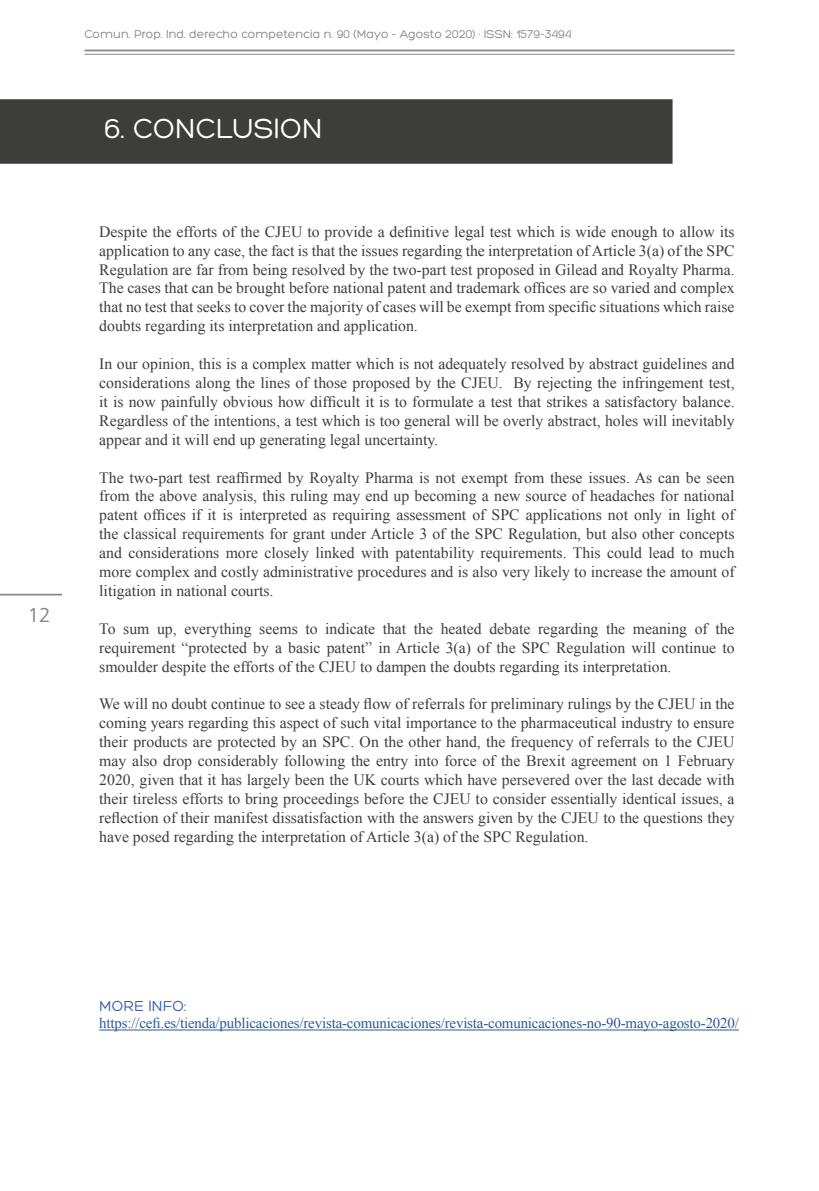
<style>
.page{position:relative;width:819px;height:1191px;background:#fff}
.page>*{position:absolute;margin:0;border:0;box-sizing:border-box;transform-origin:0 0}
.t1{font:29.75px "Hero";color:#fff}
.t2{font:21px "Frutiger Next LT";color:#878787}
.t3{font:15.75px/18.9px "Times New Roman";color:#3d3d3c;text-align:justify}
.t4{font:15.75px "Hero";color:#3760aa}
.t5{font:14.88px "Times New Roman";letter-spacing:-.01em;color:#275b9c}
.t6{font:12.25px "Hero";color:#878787}
</style>
<div class="page">
<hr style="left:99px;top:1029px;width:639px;height:1px;background:#275b9c">
<hr style="left:84px;top:54px;width:650px;height:1px;background:#878787">
<hr style="left:84px;top:50px;width:650px;height:1px;background:#878787">
<hr style="left:0;top:594px;width:62px;height:1px;background:#878787">
<div style="left:0;top:99px;width:672px;height:65px;background:#3d3d3c"></div>
<p class="t2" style="left:28px;top:603px;width:24px">12</p>
<p class="t6" style="left:84px;top:28px;width:488px">Comun. Prop. Ind. derecho competencia n. 90 (Mayo - Agosto 2020) · ISSN: 1579-3494</p>
<p class="t1" style="left:104px;top:113px;width:220px">6. CONCLUSION</p>
<p class="t3" style="left:99px;top:222px;width:636px">Despite the efforts of the CJEU to provide a definitive legal test which is wide enough to allow its application to any case, the fact is that the issues regarding the interpretation of Article 3(a) of the SPC Regulation are far from being resolved by the two-part test proposed in Gilead and Royalty Pharma.<br>The cases that can be brought before national patent and trademark offices are so varied and complex that no test that seeks to cover the majority of cases will be exempt from specific situations which raise doubts regarding its interpretation and application.</p>
<p class="t3" style="left:99px;top:354px;width:636px">In our opinion, this is a complex matter which is not adequately resolved by abstract guidelines and considerations along the lines of those proposed by the CJEU. By rejecting the infringement test, it is now painfully obvious how difficult it is to formulate a test that strikes a satisfactory balance.<br>Regardless of the intentions, a test which is too general will be overly abstract, holes will inevitably appear and it will end up generating legal uncertainty.</p>
<p class="t3" style="left:99px;top:467px;width:636px">The two-part test reaffirmed by Royalty Pharma is not exempt from these issues. As can be seen from the above analysis, this ruling may end up becoming a new source of headaches for national patent offices if it is interpreted as requiring assessment of SPC applications not only in light of the classical requirements for grant under Article 3 of the SPC Regulation, but also other concepts and considerations more closely linked with patentability requirements. This could lead to much more complex and costly administrative procedures and is also very likely to increase the amount of litigation in national courts.</p>
<p class="t3" style="left:99px;top:619px;width:636px">To sum up, everything seems to indicate that the heated debate regarding the meaning of the requirement “protected by a basic patent” in Article 3(a) of the SPC Regulation will continue to smoulder despite the efforts of the CJEU to dampen the doubts regarding its interpretation.</p>
<p class="t3" style="left:99px;top:694px;width:636px">We will no doubt continue to see a steady flow of referrals for preliminary rulings by the CJEU in the coming years regarding this aspect of such vital importance to the pharmaceutical industry to ensure their products are protected by an SPC. On the other hand, the frequency of referrals to the CJEU may also drop considerably following the entry into force of the Brexit agreement on 1 February 2020, given that it has largely been the UK courts which have persevered over the last decade with their tireless efforts to bring proceedings before the CJEU to consider essentially identical issues, a reflection of their manifest dissatisfaction with the answers given by the CJEU to the questions they have posed regarding the interpretation of Article 3(a) of the SPC Regulation.</p>
<p class="t4" style="left:99px;top:997px;width:89px">MORE INFO:</p>
<p class="t5" style="left:99px;top:1013px;width:641px">https://cefi.es/tienda/publicaciones/revista-comunicaciones/revista-comunicaciones-no-90-mayo-agosto-2020/</p>
</div>
